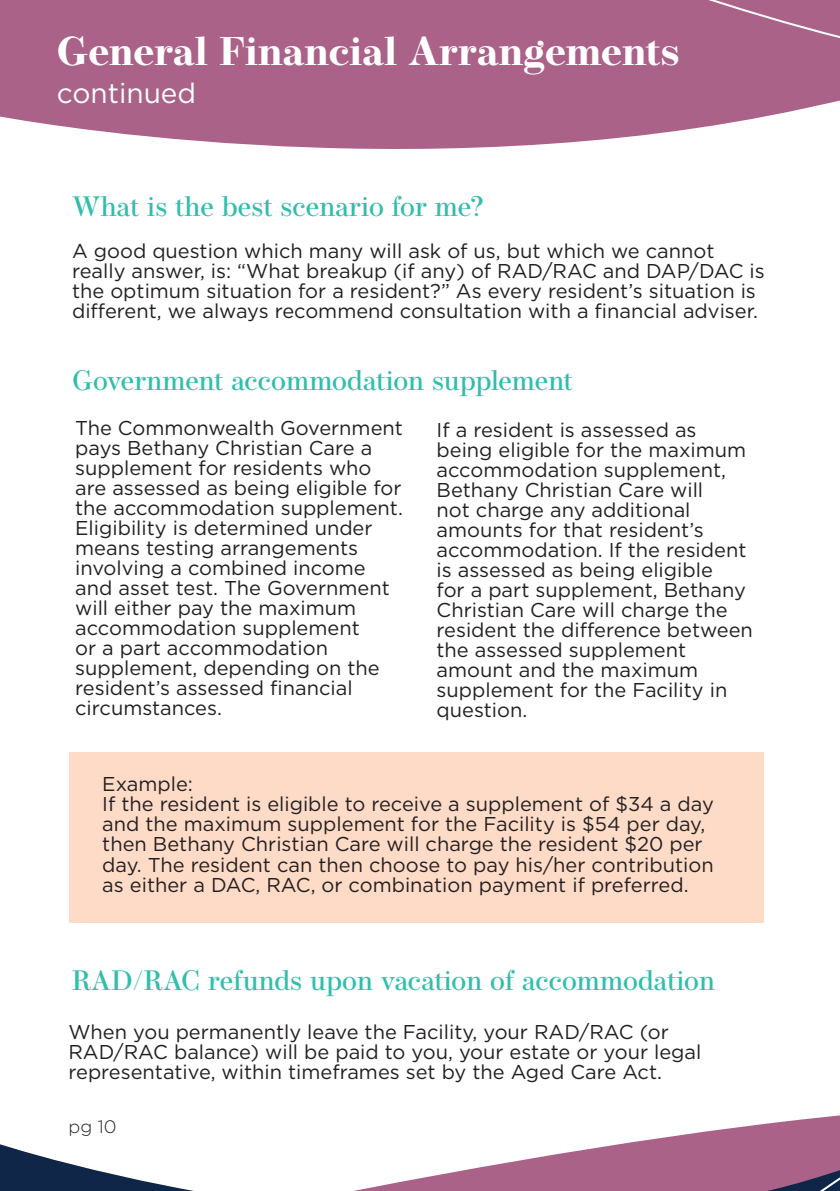
<style>
.page{position:relative;width:840px;height:1191px;background:#fff}
.page>*{position:absolute;margin:0;border:0;box-sizing:border-box;transform-origin:0 0}
.t1{font:700 40px "Operetta 8";color:#fff}
.t2{font:500 28px "Operetta 8";color:#33bdac}
.t3{font:28px "Gotham";color:#fff}
.t4{font:20px/20px "Gotham";color:#231f20}
.t5{font:300 18px "Gotham";color:#231f20}
</style>
<div class="page">
<svg style="left:0;top:0;width:839px;height:149px;fill:#ab6289"></svg>
<div style="left:188px;top:0;width:651px;height:94px;background:#ab6289"></div>
<svg style="left:0;top:1128px;width:732px;height:63px"></svg>
<svg style="left:732px;top:1115px;width:107px;height:76px"></svg>
<div style="left:69px;top:752px;width:694px;height:171px;background:#fddbc7"></div>
<h1 class="t1" style="left:57px;top:28px;width:624px">General Financial Arrangements</h1>
<h2 class="t3" style="left:57px;top:78px;width:141px">continued</h2>
<h2 class="t2" style="left:72px;top:189px;width:413px">What is the best scenario for me?</h2>
<p class="t4" style="left:72px;top:240px;width:693px">A good question which many will ask of us, but which we cannot really answer, is: “What breakup (if any) of RAD/RAC and DAP/DAC is the optimum situation for a resident?” As every resident’s situation is different, we always recommend consultation with a financial adviser.</p>
<h2 class="t2" style="left:72px;top:364px;width:502px">Government accommodation supplement</h2>
<p class="t4" style="left:75px;top:417px;width:329px">The Commonwealth Government pays Bethany Christian Care a supplement for residents who are assessed as being eligible for the accommodation supplement.<br>Eligibility is determined under means testing arrangements involving a combined income and asset test. The Government will either pay the maximum accommodation supplement<br>or a part accommodation supplement, depending on the resident’s assessed financial circumstances.</p>
<p class="t4" style="left:436px;top:420px;width:318px">If a resident is assessed as being eligible for the maximum accommodation supplement,<br>Bethany Christian Care will<br>not charge any additional amounts for that resident’s accommodation. If the resident is assessed as being eligible<br>for a part supplement, Bethany<br>Christian Care will charge the resident the difference between the assessed supplement amount and the maximum supplement for the Facility in question.</p>
<p class="t4" style="left:102px;top:774px;width:612px">Example:<br>If the resident is eligible to receive a supplement of $34 a day and the maximum supplement for the Facility is $54 per day, then Bethany Christian Care will charge the resident $20 per day. The resident can then choose to pay his/her contribution as either a DAC, RAC, or combination payment if preferred.</p>
<h2 class="t2" style="left:72px;top:964px;width:644px">RAD/RAC refunds upon vacation of accommodation</h2>
<p class="t4" style="left:68px;top:1021px;width:634px">When you permanently leave the Facility, your RAD/RAC (or<br>RAD/RAC balance) will be paid to you, your estate or your legal representative, within timeframes set by the Aged Care Act.</p>
<p class="t5" style="left:68px;top:1115px;width:49px">pg 10</p>
</div>
